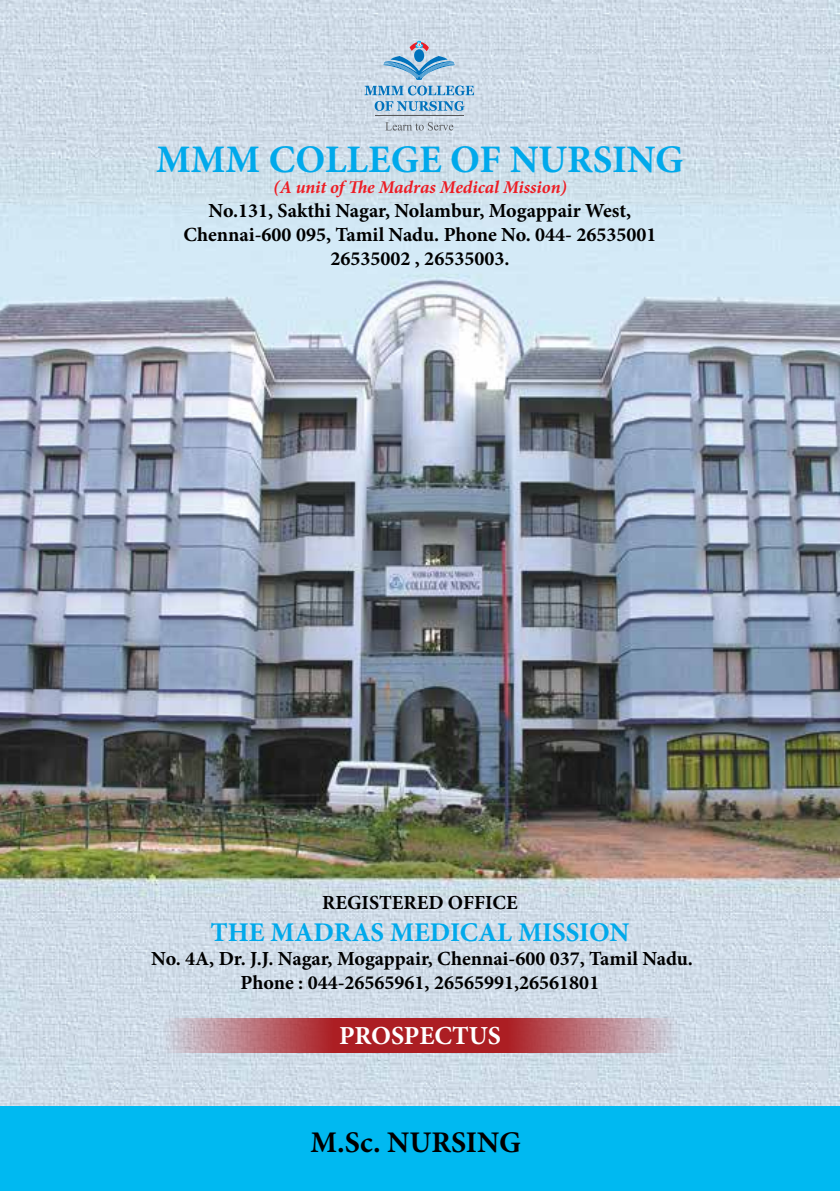
<style>
.page{position:relative;width:840px;height:1191px;background:#fff}
.page>*{position:absolute;margin:0;border:0;box-sizing:border-box;transform-origin:0 0}
.t1{font:700 39px "Minion Pro";color:#00a9eb}
.t2{font:700 30px "Minion Pro";color:#000}
.t3{font:700 27px "Minion Pro";color:#00a9eb}
.t4{font:700 26px "Minion Pro";color:#fff}
.t5{font:700 20px/24px "Minion Pro";color:#000;text-align:center}
.t6{font:italic 700 18px "Minion Pro";letter-spacing:-.005em;color:#ed1d24}
</style>
<div class="page">
<img style="left:0;top:0;width:839px;height:1107px">
<div style="left:0;top:1107px;width:839px;height:84px;background:#00b9f1"></div>
<svg style="left:162px;top:1018px;width:258px;height:34px;background:#b75d64"></svg>
<svg style="left:420px;top:1018px;width:257px;height:34px;background:#b75b62"></svg>
<svg style="left:385px;top:122px;width:68px;height:9px"></svg>
<svg style="left:364px;top:40px;width:110px;height:71px;background:#abc8de"></svg>
<hr style="left:375px;top:115px;width:88px;height:1px;background:#58595b">
<h1 class="t1" style="left:156px;top:132px;width:528px">MMM COLLEGE OF NURSING</h1>
<p class="t6" style="left:273px;top:175px;width:295px">(A unit of The Madras Medical Mission)</p>
<p class="t5" style="left:183px;top:198px;width:474px">No.131, Sakthi Nagar, Nolambur, Mogappair West,<br>Chennai-600 095, Tamil Nadu. Phone No. 044- 26535001<br>26535002 , 26535003.</p>
<p class="t5" style="left:322px;top:890px;width:197px">REGISTERED OFFICE</p>
<h3 class="t3" style="left:210px;top:913px;width:420px">THE MADRAS MEDICAL MISSION</h3>
<p class="t5" style="left:151px;top:946px;width:543px">No. 4A, Dr. J.J. Nagar, Mogappair, Chennai-600 037, Tamil Nadu.<br>Phone : 044-26565961, 26565991,26561801</p>
<h3 class="t4" style="left:339px;top:1017px;width:163px">PROSPECTUS</h3>
<h2 class="t2" style="left:310px;top:1121px;width:212px">M.Sc. NURSING</h2>
</div>
